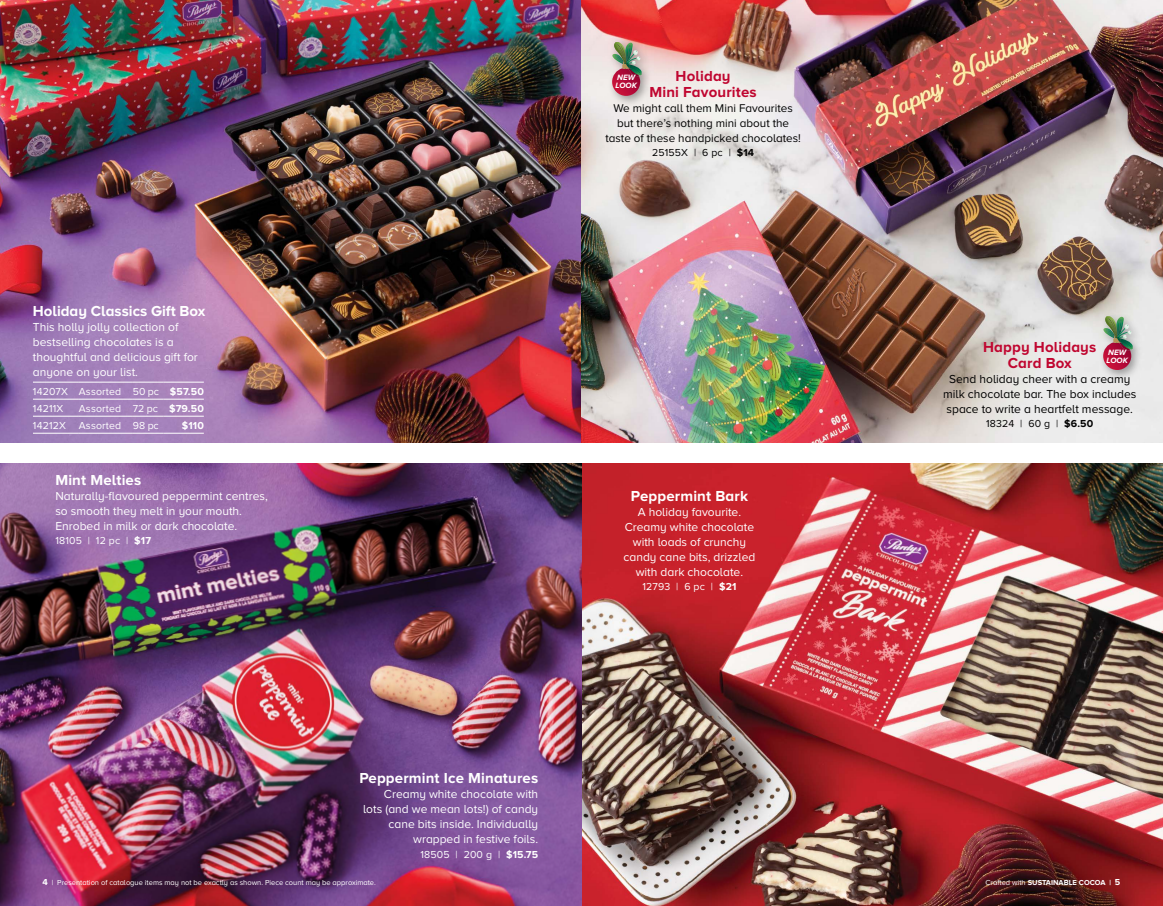
<style>
.page{position:relative;width:1163px;height:906px;background:#fff}
.page>*{position:absolute;margin:0;border:0;box-sizing:border-box;transform-origin:0 0}
.t1{font:700 15px "Proxima Nova A";letter-spacing:.01em;color:#fff}
.t2{font:700 15px/16.5px "Proxima Nova A";letter-spacing:.01em;color:#c00630;text-align:center}
.t3{font:12px/15px "Proxima Nova A";color:#fff}
.t4{font:12px/15px "Proxima Nova A";color:#000;text-align:center}
.t5{font:11.7px/14.9px "Proxima Nova A";color:#000;text-align:center}
.t6{font:10.5px/17px "Proxima Nova A";letter-spacing:.015em;color:#fff}
.t7{font:10.5px "Proxima Nova A";letter-spacing:.015em;color:#000}
.t8{font:700 10.5px "Proxima Nova A";color:#fff}
.t9{font:italic 700 7.95px/7.9px "Proxima Nova A";color:#fff}
.t10{font:7.5px "Proxima Nova A";color:#fff}
.t11{font:700 7.5px "Proxima Nova A";color:#fff}
.s1{font-weight:700}
.s2{font-weight:700;font-size:9px}
.s3{font-weight:400}
.s4{font-size:9px}
</style>
<div class="page">
<img style="left:0;top:463px;width:1162px;height:442px">
<img style="left:0;top:0;width:1162px;height:442px">
<hr style="left:33px;top:381px;width:46px;height:1px;background:#fff">
<hr style="left:33px;top:398px;width:46px;height:1px;background:#fff">
<hr style="left:33px;top:416px;width:46px;height:1px;background:#fff">
<hr style="left:33px;top:433px;width:46px;height:1px;background:#fff">
<hr style="left:79px;top:381px;width:54px;height:1px;background:#fff">
<hr style="left:79px;top:398px;width:54px;height:1px;background:#fff">
<hr style="left:79px;top:416px;width:54px;height:1px;background:#fff">
<hr style="left:79px;top:433px;width:54px;height:1px;background:#fff">
<hr style="left:133px;top:381px;width:30px;height:1px;background:#fff">
<hr style="left:133px;top:398px;width:30px;height:1px;background:#fff">
<hr style="left:133px;top:416px;width:30px;height:1px;background:#fff">
<hr style="left:133px;top:433px;width:30px;height:1px;background:#fff">
<hr style="left:163px;top:381px;width:41px;height:1px;background:#fff">
<hr style="left:163px;top:398px;width:41px;height:1px;background:#fff">
<hr style="left:163px;top:416px;width:41px;height:1px;background:#fff">
<hr style="left:163px;top:433px;width:41px;height:1px;background:#fff">
<div style="left:607px;top:37px;width:45px;height:70px;background:#000;opacity:.35"></div>
<img style="left:614px;top:42px;width:18px;height:2px">
<svg style="left:612px;top:44px;width:29px;height:52px;background:#9d676a"></svg>
<div style="left:1097px;top:311px;width:46px;height:69px;background:#000;opacity:.35"></div>
<img style="left:1104px;top:316px;width:19px;height:1px">
<svg style="left:1102px;top:317px;width:29px;height:53px;background:#9d6e70"></svg>
<p class="t1" style="left:33px;top:302px;width:174px">Holiday Classics Gift Box</p>
<p class="t3" style="left:33px;top:319px;width:166px">This holly jolly collection of bestselling chocolates is a thoughtful and delicious gift for anyone on your list.</p>
<p class="t6" style="left:33px;top:382px;width:172px">14207X Assorted 50 pc <span class="s1">$57.50<br></span>14211X</p>
<p class="t6" style="left:33px;top:399px;width:172px;text-indent:46px">Assorted 72 pc <span class="s1">$79.50<br></span>14212X Assorted 98 pc</p>
<p class="t8" style="left:182px;top:419px;width:24px">$110</p>
<p class="t1" style="left:55px;top:471px;width:87px">Mint Melties</p>
<p class="t3" style="left:55px;top:488px;width:214px">Naturally-flavoured peppermint centres, so smooth they melt in your mouth.<br>Enrobed in milk or dark chocolate.</p>
<p class="t6" style="left:55px;top:532px;width:97px">18105 | 12 pc | <span class="s1">$17</span></p>
<p class="t2" style="left:649px;top:67px;width:109px">Holiday<br>Mini Favourites</p>
<p class="t5" style="left:605px;top:100px;width:197px">We might call them Mini Favourites but there’s nothing mini about the taste of these handpicked chocolates!</p>
<p class="t7" style="left:652px;top:146px;width:103px">25155X | 6 pc | <span class="s1">$14</span></p>
<p class="t9" style="left:615px;top:74px;width:23px">NEW<br>LOOK</p>
<p class="t1" style="left:359px;top:769px;width:180px">Peppermint Ice Minatures</p>
<p class="t3" style="left:363px;top:786px;width:176px;text-align:right">Creamy white chocolate with lots (and we mean lots!) of candy cane bits inside. Individually wrapped in festive foils.</p>
<p class="t6" style="left:420px;top:845px;width:119px">18505 | 200 g | <span class="s1">$15.75</span></p>
<p class="t1" style="left:630px;top:487px;width:119px">Peppermint Bark</p>
<p class="t3" style="left:623px;top:504px;width:133px;text-align:center">A holiday favourite.<br>Creamy white chocolate with loads of crunchy candy cane bits, drizzled with dark chocolate.</p>
<p class="t6" style="left:642px;top:577px;width:95px">12793 | 6 pc | <span class="s1">$21</span></p>
<p class="t2" style="left:982px;top:338px;width:115px">Happy Holidays<br>Card Box</p>
<p class="t4" style="left:942px;top:371px;width:195px">Send holiday cheer with a creamy milk chocolate bar. The box includes space to write a heartfelt message.</p>
<p class="t7" style="left:985px;top:418px;width:109px">18324 | 60 g | <span class="s1">$6.50</span></p>
<p class="t9" style="left:1106px;top:347px;width:23px">NEW<br>LOOK</p>
<p class="t10" style="left:43px;top:877px;width:335px"><span class="s2">4</span> | Presentation of catalogue items may not be exactly as shown. Piece count may be approximate.</p>
<p class="t11" style="left:985px;top:877px;width:136px"><span class="s3">Crafted with</span> SUSTAINABLE COCOA | <span class="s4">5</span></p>
</div>
